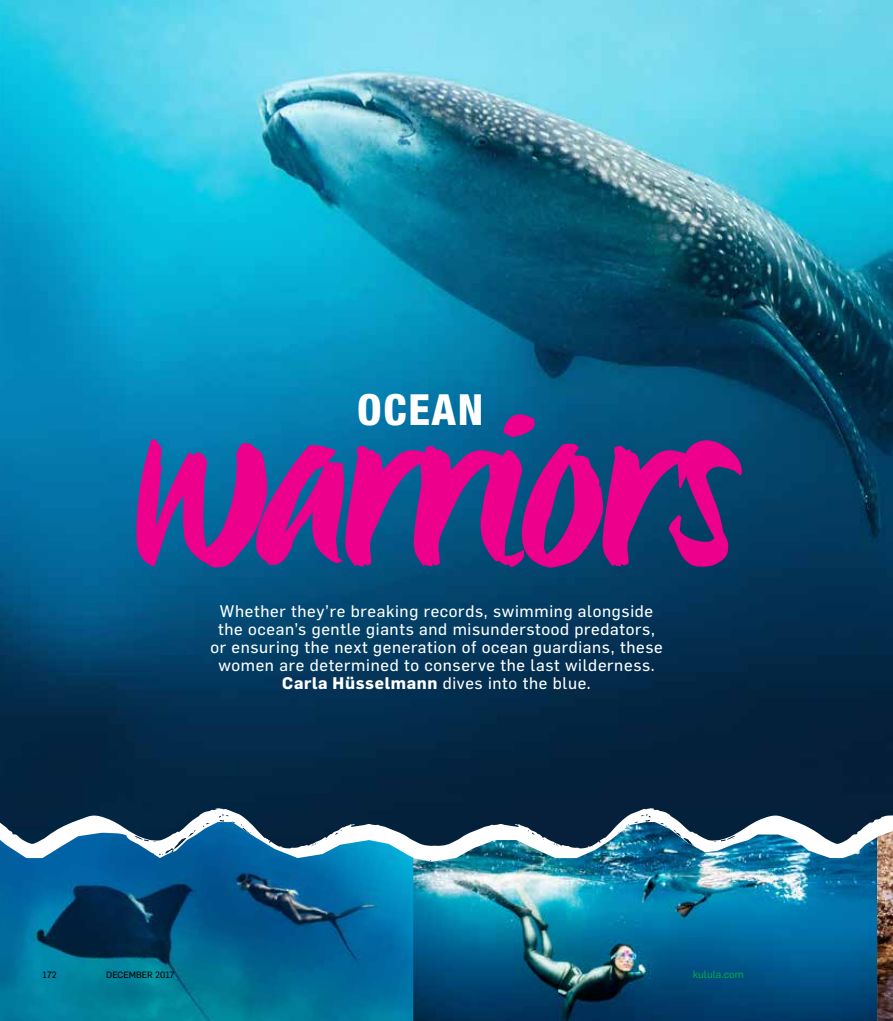
<style>
.page{position:relative;width:893px;height:1021px;background:#fff}
.page>*{position:absolute;margin:0;border:0;box-sizing:border-box;transform-origin:0 0}
.t1{font:256.05px "Origo";letter-spacing:-.005em;color:#ec008c}
.t2{font:800 condensed 42.9px "Helvetica Neue LT Std";letter-spacing:.04em;color:#fff}
.t3{font:16.5px/18px "Flama Basic";letter-spacing:.04em;color:#fff;text-align:center}
.t4{font:10.5px "Flama Basic";color:#00a651}
.t5{font:9px "Flama Basic";color:#000}
.s1{font-family:"Flama";font-weight:700}
</style>
<div class="page">
<img style="left:0;top:0;width:892px;height:808px">
<svg style="left:0;top:808px;width:892px;height:14px;fill:#05213b"></svg>
<img style="left:413px;top:822px;width:464px;height:198px">
<img style="left:877px;top:831px;width:15px;height:189px">
<img style="left:0;top:822px;width:413px;height:198px">
<h2 class="t2" style="left:357px;top:383px;width:128px">OCEAN</h2>
<h1 class="t1" style="left:132px;top:371px;width:609px">warriors</h1>
<p class="t3" style="left:210px;top:600px;width:454px">Whether they’re breaking records, swimming alongside the ocean’s gentle giants and misunderstood predators, or ensuring the next generation of ocean guardians, these women are determined to conserve the last wilderness.<br><span class="s1">Carla Hüsselmann</span> dives into the blue.</p>
<p class="t5" style="left:43px;top:968px;width:16px">172</p>
<p class="t4" style="left:693px;top:967px;width:53px">kulula.com</p>
<p class="t5" style="left:106px;top:968px;width:70px">DECEMBER 2017</p>
</div>
